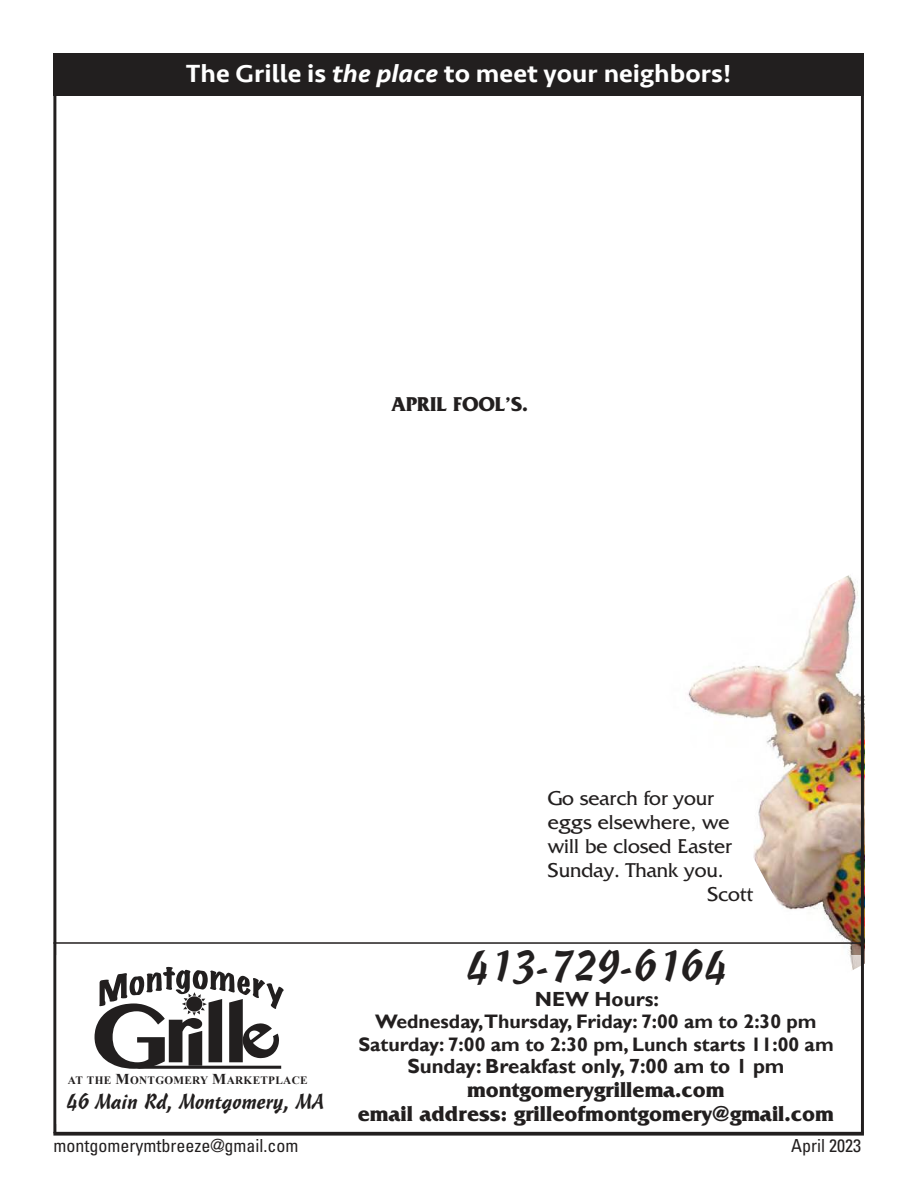
<style>
.page{position:relative;width:918px;height:1189px;background:#fff}
.page>*{position:absolute;margin:0;border:0;box-sizing:border-box;transform-origin:0 0}
.t1{font:42px "Cascade Script";color:#221f1f}
.t2{font:500 25.5px "Seravek";color:#fff;scale:1.06 1}
.t3{font:700 22.5px/24px "Friz Quadrata";color:#221f1f;text-align:center}
.t4{font:21px "Friz Quadrata";color:#221f1f}
.t5{font:21px "Cascade Script";color:#221f1f}
.t6{font:700 21px "Friz Quadrata";color:#221f1f}
.t7{font:700 20.4px "Gill Sans";color:#221f1f}
.t8{font:700 19.5px/22.5px "Gill Sans";color:#221f1f;text-align:center}
.t9{font:condensed 18px "Univers";color:#221f1f}
.t10{font:700 11.25px "Times New Roman";letter-spacing:.025em;color:#221f1f}
.s1{font-style:italic}
.s2{font-size:15px}
</style>
<div class="page">
<img style="left:656px;top:563px;width:209px;height:402px">
<svg style="left:125px;top:954px;width:680px;height:115px"></svg>
<img style="left:805px;top:954px;width:55px;height:16px">
<hr style="left:53px;top:1131px;width:810px;height:1px;background:#221f1f">
<svg style="left:94px;top:966px;width:189px;height:102px"></svg>
<div style="left:53px;top:53px;width:810px;height:42px;background:#221f1f"></div>
<svg style="left:656px;top:790px;width:97px;height:124px"></svg>
<img style="left:717px;top:790px;width:36px;height:67px">
<hr style="left:53px;top:941px;width:808px;height:2px;background:#221f1f">
<h2 class="t2" style="left:186px;top:64px;width:516px">The Grille is <span class="s1">the place</span> to meet your neighbors!</h2>
<p class="t6" style="left:391px;top:397px;width:138px">APRIL FOOL’S.</p>
<p class="t10" style="left:68px;top:1076px;width:241px">AT THE <span class="s2">M</span>ONTGOMERY <span class="s2">M</span>ARKETPLACE</p>
<p class="t5" style="left:66px;top:1092px;width:260px">46 Main Rd, Montgomery, MA</p>
<p class="t4" style="left:547px;top:790px;width:167px">Go search for your</p>
<p class="t4" style="left:547px;top:814px;width:183px">eggs elsewhere, we</p>
<p class="t4" style="left:547px;top:838px;width:185px">will be closed Easter</p>
<p class="t4" style="left:547px;top:862px;width:177px">Sunday. Thank you.</p>
<p class="t4" style="left:707px;top:886px;width:47px">Scott</p>
<h1 class="t1" style="left:465px;top:948px;width:263px">413-729-6164</h1>
<p class="t7" style="left:534px;top:991px;width:126px">NEW Hours:</p>
<p class="t8" style="left:358px;top:1012px;width:477px">Wednesday,Thursday, Friday: 7:00 am to 2:30 pm<br>Saturday: 7:00 am to 2:30 pm, Lunch starts 11:00 am</p>
<p class="t7" style="left:407px;top:1058px;width:378px">Sunday: Breakfast only, 7:00 am to 1 pm</p>
<p class="t3" style="left:357px;top:1079px;width:478px">montgomerygrillema.com<br>email address: grilleofmontgomery@gmail.com</p>
<p class="t9" style="left:53px;top:1137px;width:247px">montgomerymtbreeze@gmail.com</p>
<p class="t9" style="left:791px;top:1137px;width:71px">April 2023</p>
</div>
